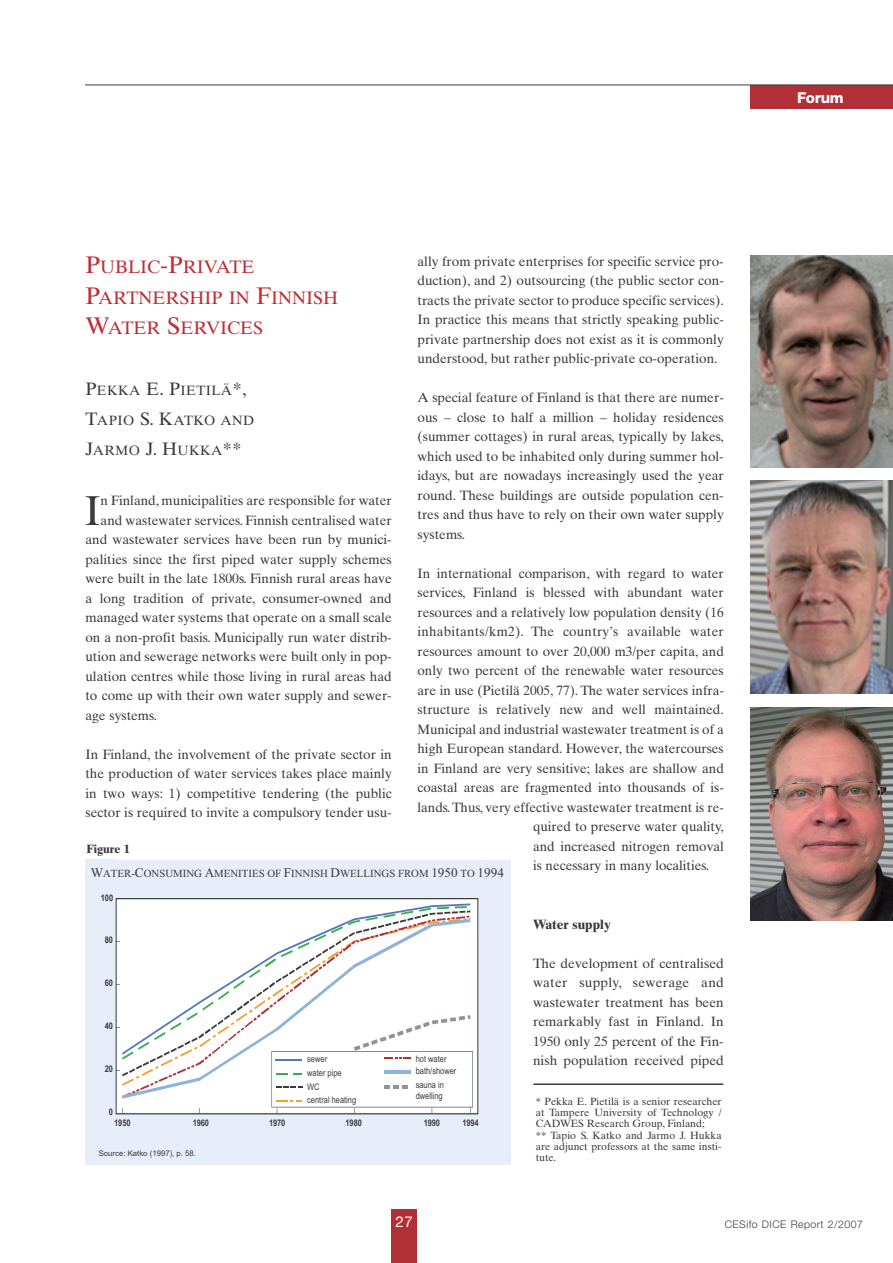
<style>
.page{position:relative;width:893px;height:1263px;background:#fff}
.page>*{position:absolute;margin:0;border:0;box-sizing:border-box;transform-origin:0 0}
.t1{font:41.7px "Times Ten";color:#383a3b}
.t2{font:18px/30.3px "Times Ten";color:#bf2d35}
.t3{font:800 15px "Helvetica Neue LT Std";letter-spacing:-.025em;color:#fff}
.t4{font:15px "Helvetica Neue LT Std";color:#fff}
.t5{font:13.5px/19.5px "Times Ten";color:#383a3b;text-align:justify}
.t6{font:13.5px "Times Ten";letter-spacing:.035em;color:#383a3b}
.t7{font:13.5px "Times Ten";letter-spacing:.02em;color:#383a3b}
.t8{font:700 13.5px "Times Ten";color:#383a3b}
.t9{font:700 12px "Times Ten";color:#383a3b}
.t10{font:10.8px "Times New Roman";color:#383a3b}
.t11{font:10.5px/11.2px "Times Ten";color:#383a3b}
.t12{font:300 10.5px "Helvetica Neue";letter-spacing:.045em;color:#383a3b}
.t13{font:9.15px/14px "Arial";color:#383a3b;scale:.82 1}
.t14{font:700 9.15px "Arial";letter-spacing:-.025em;color:#383a3b;scale:.82 1}
.t15{font:7.8px "Arial";color:#383a3b}
.s1{font-size:24px}
.s2{font-size:18px}
.s3{font-size:13.2px}
</style>
<div class="page">
<div style="left:391px;top:1209px;width:26px;height:54px;background:#b13037"></div>
<div style="left:750px;top:85px;width:142px;height:24px;background:#b13037"></div>
<hr style="left:85px;top:85px;width:807px;height:1px;background:#383a3b">
<img style="left:750px;top:255px;width:142px;height:213px">
<img style="left:750px;top:480px;width:142px;height:213px">
<img style="left:750px;top:708px;width:142px;height:212px">
<svg style="left:85px;top:859px;width:425px;height:306px"></svg>
<hr style="left:533px;top:1084px;width:190px;height:1px;background:#383a3b">
<p class="t5" style="left:417px;top:253px;width:308px">ally from private enterprises for specific service pro&shy;duction), and 2) outsourcing (the public sector con&shy;tracts the private sector to produce specific services).<br>In practice this means that strictly speaking public&shy;private partnership does not exist as it is commonly understood, but rather public-private co-operation.</p>
<p class="t5" style="left:417px;top:389px;width:308px">A special feature of Finland is that there are numer&shy;ous – close to half a million – holiday residences (summer cottages) in rural areas, typically by lakes, which used to be inhabited only during summer hol&shy;idays, but are nowadays increasingly used the year round. These buildings are outside population cen&shy;tres and thus have to rely on their own water supply systems.</p>
<p class="t5" style="left:417px;top:565px;width:308px">In international comparison, with regard to water</p>
<p class="t5" style="left:417px;top:584px;width:308px">services, Finland is blessed with abundant water</p>
<p class="t5" style="left:417px;top:604px;width:308px">resources and a relatively low population density (16</p>
<p class="t7" style="left:417px;top:627px;width:308px">inhabitants/km2). The country’s available water</p>
<p class="t5" style="left:417px;top:643px;width:308px">resources amount to over 20,000 m3/per capita, and</p>
<p class="t5" style="left:417px;top:662px;width:308px">only two percent of the renewable water resources</p>
<p class="t5" style="left:417px;top:682px;width:308px">are in use (Pietilä 2005, 77). The water services infra-</p>
<p class="t5" style="left:417px;top:701px;width:308px">structure is relatively new and well maintained.</p>
<p class="t5" style="left:417px;top:721px;width:308px">Municipal and industrial wastewater treatment is of a</p>
<p class="t5" style="left:417px;top:740px;width:308px">high European standard. However, the watercourses</p>
<p class="t5" style="left:417px;top:760px;width:308px">in Finland are very sensitive; lakes are shallow and</p>
<p class="t5" style="left:417px;top:779px;width:308px">coastal areas are fragmented into thousands of is-</p>
<p class="t5" style="left:417px;top:799px;width:308px">lands.Thus, very effective wastewater treatment is re-</p>
<p class="t5" style="left:533px;top:818px;width:192px">quired to preserve water quality,</p>
<p class="t5" style="left:533px;top:838px;width:192px">and increased nitrogen removal</p>
<p class="t5" style="left:533px;top:857px;width:178px">is necessary in many localities.</p>
<h2 class="t2" style="left:85px;top:254px;width:254px"><span class="s1">P</span>UBLIC<span class="s1">-P</span>RIVATE<br><span class="s1">P</span>ARTNERSHIP IN <span class="s1">F</span>INNISH<br><span class="s1">W</span>ATER <span class="s1">S</span>ERVICES</h2>
<p class="t6" style="left:85px;top:385px;width:163px"><span class="s2">P</span>EKKA <span class="s2">E. P</span>IETILÄ<span class="s2">*,</span></p>
<p class="t6" style="left:85px;top:415px;width:170px"><span class="s2">T</span>APIO <span class="s2">S. K</span>ATKO AND</p>
<p class="t6" style="left:85px;top:446px;width:157px"><span class="s2">J</span>ARMO <span class="s2">J. H</span>UKKA<span class="s2">**</span></p>
<h1 class="t1" style="left:85px;top:495px;width:18px">I</h1>
<p class="t5" style="left:101px;top:492px;width:292px">n Finland, municipalities are responsible for water</p>
<p class="t5" style="left:101px;top:512px;width:292px">and wastewater services. Finnish centralised water</p>
<p class="t5" style="left:85px;top:531px;width:308px">and wastewater services have been run by munici-</p>
<p class="t5" style="left:85px;top:551px;width:308px">palities since the first piped water supply schemes</p>
<p class="t5" style="left:85px;top:570px;width:308px">were built in the late 1800s. Finnish rural areas have</p>
<p class="t5" style="left:85px;top:590px;width:308px">a long tradition of private, consumer-owned and</p>
<p class="t5" style="left:85px;top:609px;width:308px">managed water systems that operate on a small scale</p>
<p class="t5" style="left:85px;top:629px;width:308px">on a non-profit basis. Municipally run water distrib-</p>
<p class="t5" style="left:85px;top:648px;width:308px">ution and sewerage networks were built only in pop-</p>
<p class="t5" style="left:85px;top:668px;width:308px">ulation centres while those living in rural areas had</p>
<p class="t5" style="left:85px;top:687px;width:308px">to come up with their own water supply and sewer-</p>
<p class="t5" style="left:85px;top:707px;width:73px">age systems.</p>
<p class="t5" style="left:85px;top:746px;width:308px">In Finland, the involvement of the private sector in the production of water services takes place mainly in two ways: 1) competitive tendering (the public sector is required to invite a compulsory tender usu-</p>
<p class="t9" style="left:87px;top:844px;width:45px">Figure 1</p>
<p class="t10" style="left:91px;top:870px;width:415px"><span class="s3">W</span>ATER-<span class="s3">C</span>ONSUMING <span class="s3">A</span>MENITIES OF <span class="s3">F</span>INNISH <span class="s3">D</span>WELLINGS FROM <span class="s3">1950</span> TO <span class="s3">1994</span></p>
<p class="t14" style="left:101px;top:892px;width:17px">100</p>
<p class="t14" style="left:105px;top:935px;width:11px">80</p>
<p class="t14" style="left:105px;top:978px;width:11px">60</p>
<p class="t14" style="left:105px;top:1021px;width:11px">40</p>
<p class="t14" style="left:105px;top:1064px;width:11px">20</p>
<p class="t14" style="left:109px;top:1107px;width:7px">0</p>
<p class="t13" style="left:307px;top:1052px;width:44px">sewer water pipe</p>
<p class="t13" style="left:307px;top:1082px;width:61px;line-height:12.8px">WC<br>central heating</p>
<p class="t13" style="left:415px;top:1053px;width:51px;line-height:12.5px">hot water bath/shower</p>
<p class="t13" style="left:415px;top:1080px;width:36px;line-height:10.6px">sauna in dwelling</p>
<p class="t14" style="left:114px;top:1118px;width:21px">1950</p>
<p class="t14" style="left:193px;top:1118px;width:21px">1960</p>
<p class="t14" style="left:269px;top:1118px;width:21px">1970</p>
<p class="t14" style="left:345px;top:1118px;width:21px">1980</p>
<p class="t14" style="left:423px;top:1118px;width:21px">1990</p>
<p class="t14" style="left:462px;top:1118px;width:21px">1994</p>
<p class="t15" style="left:99px;top:1151px;width:99px">Source: Katko (1997), p. 58.</p>
<p class="t8" style="left:533px;top:919px;width:79px">Water supply</p>
<p class="t5" style="left:533px;top:955px;width:192px">The development of centralised water supply, sewerage and wastewater treatment has been remarkably fast in Finland. In 1950 only 25 percent of the Fin&shy;nish population received piped</p>
<p class="t11" style="left:536px;top:1097px;width:187px">* Pekka E. Pietilä is a senior researcher at Tampere University of Technology /<br>CADWES Research Group, Finland;<br>** Tapio S. Katko and Jarmo J. Hukka are adjunct professors at the same insti&shy;tute.</p>
<p class="t3" style="left:797px;top:92px;width:48px">Forum</p>
<p class="t4" style="left:395px;top:1216px;width:19px">27</p>
<p class="t12" style="left:724px;top:1221px;width:140px">CESifo DICE Report 2/2007</p>
</div>
